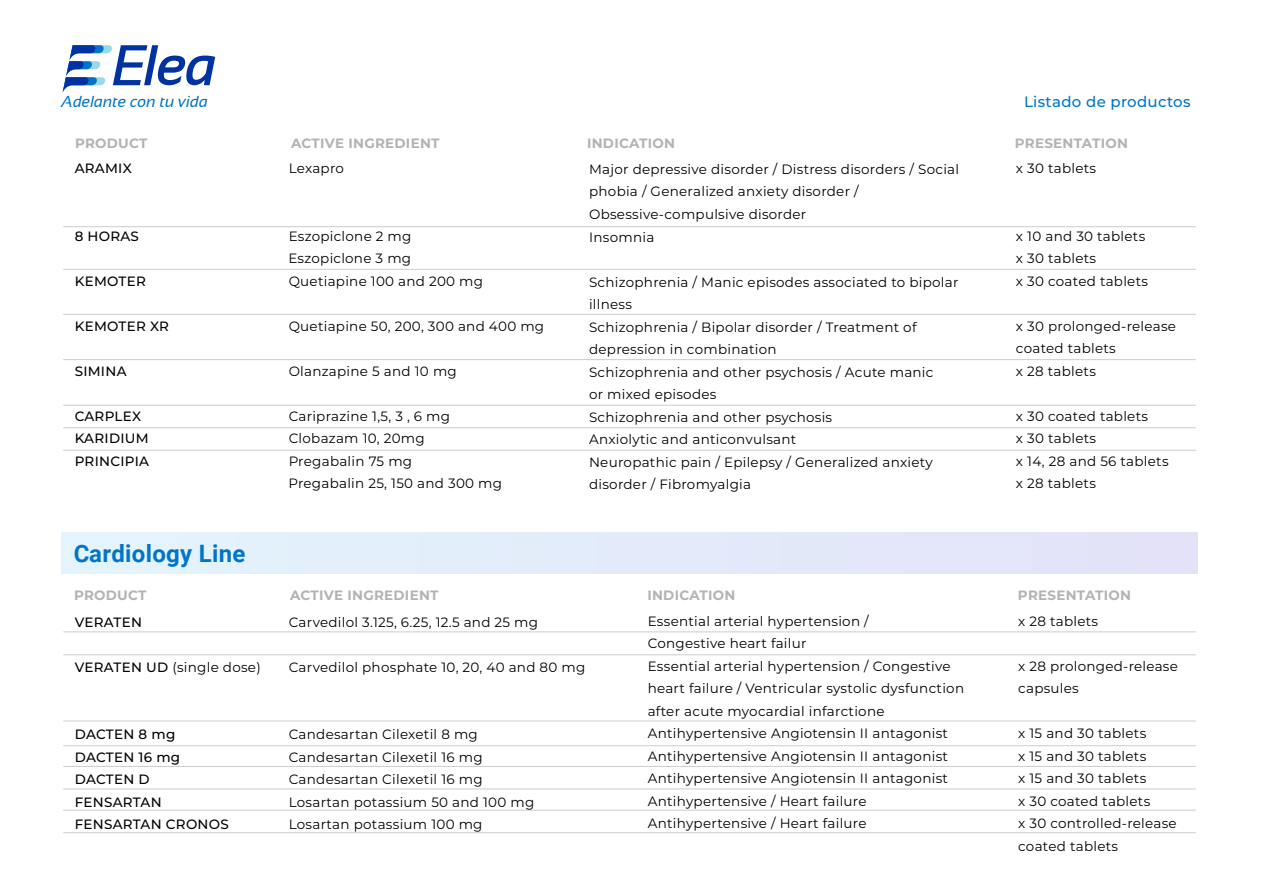
<style>
.page{position:relative;width:1263px;height:893px;background:#fff}
.page>*{position:absolute;margin:0;border:0;box-sizing:border-box;transform-origin:0 0}
.t1{font:700 24px "Roboto";letter-spacing:.01em;color:#0075c9}
.t2{font:italic 15.9px "Sansation";color:#0075c9}
.t3{font:500 15px "Montserrat";letter-spacing:.02em;color:#0075c9}
.t4{font:13.5px/22.5px "Montserrat";letter-spacing:.02em;color:#000}
.t5{font:500 13.5px "Montserrat";letter-spacing:.02em;color:#000}
.t6{font:700 13.5px "Montserrat";letter-spacing:.02em;color:#b3b3b3}
.s1{font-weight:500}
</style>
<div class="page">
<hr style="left:63px;top:427px;width:1133px;height:1px;background:#ccc">
<hr style="left:63px;top:405px;width:1133px;height:1px;background:#ccc">
<hr style="left:63px;top:314px;width:1133px;height:1px;background:#ccc">
<hr style="left:63px;top:269px;width:1133px;height:1px;background:#ccc">
<div style="left:62px;top:533px;width:1135px;height:40px;background:#e3ebfa"></div>
<hr style="left:63px;top:631px;width:1133px;height:1px;background:#ccc">
<hr style="left:63px;top:654px;width:1133px;height:1px;background:#ccc">
<hr style="left:63px;top:766px;width:1133px;height:1px;background:#ccc">
<hr style="left:63px;top:721px;width:1133px;height:1px;background:#ccc">
<hr style="left:63px;top:789px;width:1133px;height:1px;background:#ccc">
<hr style="left:63px;top:810px;width:1133px;height:1px;background:#ccc">
<hr style="left:63px;top:832px;width:1133px;height:1px;background:#ccc">
<hr style="left:63px;top:226px;width:1133px;height:1px;background:#ccc">
<hr style="left:63px;top:359px;width:1133px;height:1px;background:#ccc">
<hr style="left:63px;top:450px;width:1133px;height:1px;background:#ccc">
<hr style="left:63px;top:745px;width:1133px;height:1px;background:#ccc">
<svg style="left:62px;top:45px;width:153px;height:48px"></svg>
<p class="t2" style="left:62px;top:93px;width:148px">Adelante con tu vida</p>
<p class="t3" style="left:1024px;top:91px;width:168px">Listado de productos</p>
<p class="t6" style="left:75px;top:134px;width:74px">PRODUCT</p>
<p class="t6" style="left:291px;top:134px;width:150px">ACTIVE INGREDIENT</p>
<p class="t6" style="left:587px;top:134px;width:89px">INDICATION</p>
<p class="t6" style="left:1015px;top:134px;width:115px">PRESENTATION</p>
<p class="t5" style="left:75px;top:159px;width:59px">ARAMIX</p>
<p class="t4" style="left:289px;top:157px;width:57px">Lexapro</p>
<p class="t5" style="left:75px;top:226px;width:66px">8 HORAS</p>
<p class="t4" style="left:288px;top:224px;width:125px">Eszopiclone 2 mg<br>Eszopiclone 3 mg</p>
<p class="t5" style="left:75px;top:271px;width:73px">KEMOTER</p>
<p class="t4" style="left:289px;top:269px;width:196px">Quetiapine 100 and 200 mg</p>
<p class="t5" style="left:75px;top:316px;width:96px">KEMOTER XR</p>
<p class="t4" style="left:289px;top:314px;width:257px">Quetiapine 50, 200, 300 and 400 mg</p>
<p class="t5" style="left:75px;top:361px;width:53px">SIMINA</p>
<p class="t4" style="left:289px;top:359px;width:170px">Olanzapine 5 and 10 mg</p>
<p class="t5" style="left:75px;top:406px;width:68px">CARPLEX</p>
<p class="t4" style="left:289px;top:404px;width:163px">Cariprazine 1,5, 3 , 6 mg</p>
<p class="t5" style="left:75px;top:429px;width:76px">KARIDIUM</p>
<p class="t4" style="left:289px;top:427px;width:138px">Clobazam 10, 20mg</p>
<p class="t5" style="left:75px;top:451px;width:76px">PRINCIPIA</p>
<p class="t4" style="left:288px;top:449px;width:215px">Pregabalin 75 mg<br>Pregabalin 25, 150 and 300 mg</p>
<p class="t4" style="left:589px;top:157px;width:371px">Major depressive disorder / Distress disorders / Social phobia / Generalized anxiety disorder / Obsessive-compulsive disorder<br>Insomnia</p>
<p class="t4" style="left:589px;top:270px;width:371px">Schizophrenia / Manic episodes associated to bipolar illness<br>Schizophrenia / Bipolar disorder / Treatment of depression in combination<br>Schizophrenia and other psychosis / Acute manic<br>or mixed episodes<br>Schizophrenia and other psychosis<br>Anxiolytic and anticonvulsant<br>Neuropathic pain / Epilepsy / Generalized anxiety disorder / Fibromyalgia</p>
<p class="t4" style="left:1016px;top:157px;width:82px">x 30 tablets</p>
<p class="t4" style="left:1016px;top:224px;width:134px">x 10 and 30 tablets x 30 tablets<br>x 30 coated tablets</p>
<p class="t4" style="left:1016px;top:314px;width:162px">x 30 prolonged-release coated tablets<br>x 28 tablets</p>
<p class="t4" style="left:1016px;top:404px;width:154px">x 30 coated tablets<br>x 30 tablets<br>x 14, 28 and 56 tablets x 28 tablets</p>
<h1 class="t1" style="left:73px;top:537px;width:174px">Cardiology Line</h1>
<p class="t6" style="left:74px;top:586px;width:74px">PRODUCT</p>
<p class="t6" style="left:290px;top:586px;width:150px">ACTIVE INGREDIENT</p>
<p class="t6" style="left:647px;top:586px;width:89px">INDICATION</p>
<p class="t6" style="left:1018px;top:586px;width:115px">PRESENTATION</p>
<p class="t5" style="left:75px;top:612px;width:69px">VERATEN</p>
<p class="t4" style="left:289px;top:610px;width:251px">Carvedilol 3.125, 6.25, 12.5 and 25 mg</p>
<p class="t4" style="left:75px;top:655px;width:188px"><span class="s1">VERATEN UD</span> (single dose)</p>
<p class="t4" style="left:289px;top:655px;width:298px">Carvedilol phosphate 10, 20, 40 and 80 mg</p>
<p class="t5" style="left:75px;top:725px;width:102px">DACTEN 8 mg</p>
<p class="t4" style="left:289px;top:723px;width:191px">Candesartan Cilexetil 8 mg</p>
<p class="t5" style="left:75px;top:747px;width:107px">DACTEN 16 mg</p>
<p class="t4" style="left:289px;top:745px;width:195px">Candesartan Cilexetil 16 mg</p>
<p class="t5" style="left:75px;top:770px;width:77px">DACTEN D</p>
<p class="t4" style="left:289px;top:768px;width:195px">Candesartan Cilexetil 16 mg</p>
<p class="t5" style="left:75px;top:792px;width:88px">FENSARTAN</p>
<p class="t4" style="left:289px;top:790px;width:247px">Losartan potassium 50 and 100 mg</p>
<p class="t5" style="left:75px;top:815px;width:156px">FENSARTAN CRONOS</p>
<p class="t4" style="left:289px;top:813px;width:195px">Losartan potassium 100 mg</p>
<p class="t4" style="left:648px;top:609px;width:318px">Essential arterial hypertension /<br>Congestive heart failur<br>Essential arterial hypertension / Congestive heart failure / Ventricular systolic dysfunction after acute myocardial infarctione Antihypertensive Angiotensin II antagonist Antihypertensive Angiotensin II antagonist Antihypertensive Angiotensin II antagonist Antihypertensive / Heart failure Antihypertensive / Heart failure</p>
<p class="t4" style="left:1018px;top:609px;width:82px">x 28 tablets</p>
<p class="t4" style="left:1018px;top:654px;width:161px">x 28 prolonged-release capsules</p>
<p class="t4" style="left:1018px;top:722px;width:160px">x 15 and 30 tablets<br>x 15 and 30 tablets<br>x 15 and 30 tablets<br>x 30 coated tablets<br>x 30 controlled-release coated tablets</p>
</div>
